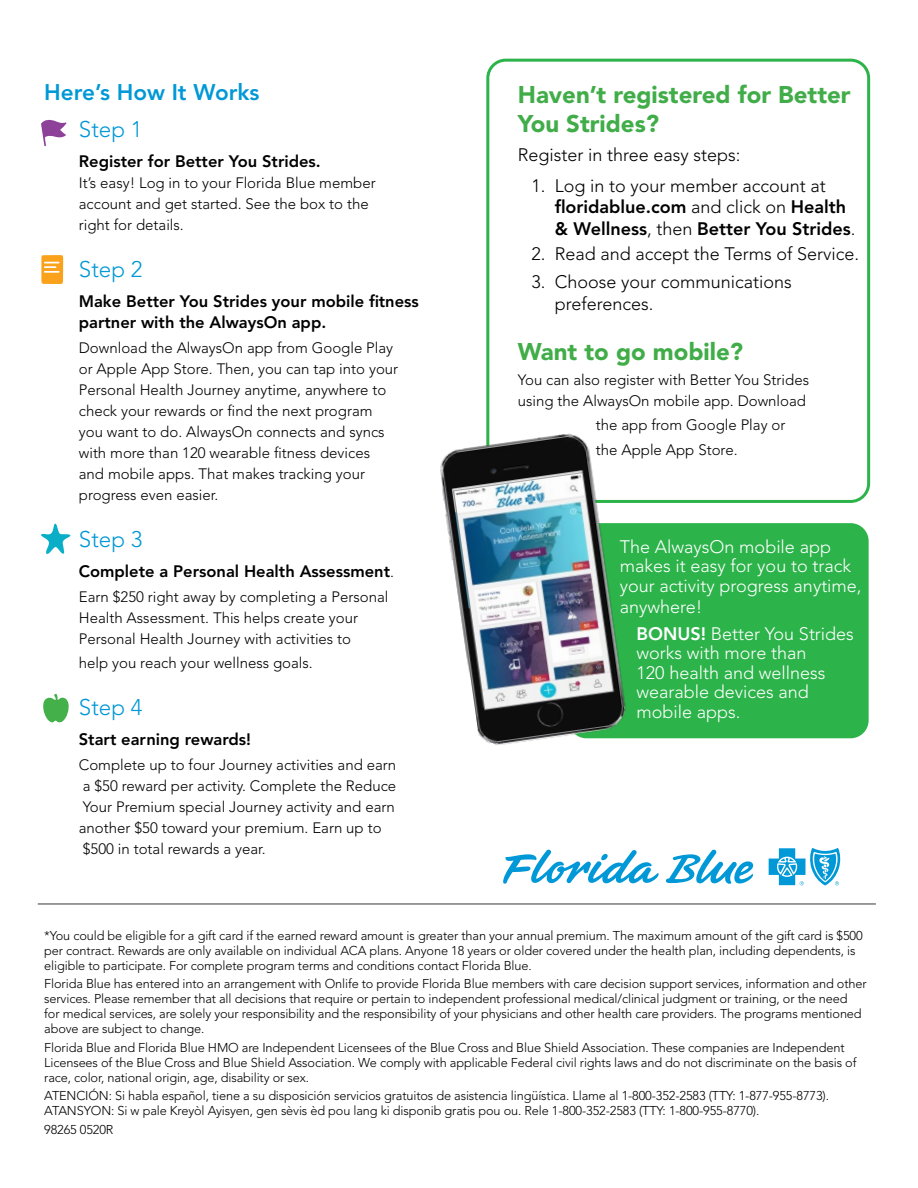
<style>
.page{position:relative;width:918px;height:1188px;background:#fff}
.page>*{position:absolute;margin:0;border:0;box-sizing:border-box;transform-origin:0 0}
.t1{font:900 24px "Avenir LT Std";color:#41ad49}
.t2{font:300 22.5px "Avenir LT Std";color:#0098d6}
.t3{font:800 22.5px "Avenir LT Std";color:#0098d6}
.t4{font:300 18px/19.5px "Avenir LT Std";color:#fff}
.t5{font:300 18px/21.6px "Avenir LT Std";color:#000}
.t6{font:800 18px/21.6px "Avenir LT Std";color:#000}
.t7{font:800 16.5px/21px "Avenir LT Std";color:#000}
.t8{font:300 15px/21px "Avenir LT Std";color:#000}
.t9{font:300 12.75px/15px "Avenir LT Std";letter-spacing:-.01em;color:#000}
.s1{font-weight:300}
.s2{font-weight:300;font-size:15px}
.s3{font-weight:800}
</style>
<div class="page">
<div style="left:486px;top:59px;width:384px;height:444px;border:3px solid #2cb34a;border-radius:18px"></div>
<div style="left:568px;top:523px;width:301px;height:215px;background:#2cb34a;border-radius:18px"></div>
<svg style="left:503px;top:849px;width:156px;height:35px"></svg>
<svg style="left:666px;top:849px;width:88px;height:35px"></svg>
<svg style="left:769px;top:848px;width:71px;height:38px"></svg>
<hr style="left:38px;top:903px;width:838px;height:2px;background:#77787b">
<svg style="left:41px;top:119px;width:26px;height:27px"></svg>
<svg style="left:41px;top:255px;width:22px;height:29px"></svg>
<svg style="left:41px;top:523px;width:29px;height:31px"></svg>
<svg style="left:43px;top:694px;width:26px;height:29px"></svg>
<img style="left:440px;top:430px;width:192px;height:315px">
<p class="t3" style="left:44px;top:79px;width:217px">Here’s How It Works</p>
<p class="t1" style="left:518px;top:80px;width:334px">Haven’t registered for Better</p>
<p class="t1" style="left:518px;top:109px;width:143px">You Strides?</p>
<p class="t5" style="left:518px;top:144px;width:224px">Register in three easy steps:</p>
<p class="t6" style="left:555px;top:175px;width:302px;text-indent:-23px"><span class="s1">1. Log in to your member account at </span>floridablue.com <span class="s1">and click on</span> Health &amp; Wellness<span class="s1">, then</span> Better You Strides<span class="s1">.</span></p>
<p class="t5" style="left:531px;top:243px;width:329px">2. Read and accept the Terms of Service.</p>
<p class="t5" style="left:555px;top:271px;width:239px;text-indent:-23px">3. Choose your communications preferences.</p>
<p class="t1" style="left:518px;top:337px;width:227px">Want to go mobile?</p>
<p class="t8" style="left:518px;top:369px;width:293px">You can also register with Better You Strides using the AlwaysOn mobile app. Download</p>
<p class="t8" style="left:596px;top:415px;width:191px">the app from Google Play or</p>
<p class="t8" style="left:596px;top:439px;width:143px">the Apple App Store.</p>
<p class="t2" style="left:79px;top:116px;width:65px">Step 1</p>
<p class="t7" style="left:79px;top:151px;width:243px">Register for Better You Strides.</p>
<p class="t8" style="left:79px;top:172px;width:298px">It’s easy! Log in to your Florida Blue member account and get started. See the box to the right for details.</p>
<p class="t2" style="left:79px;top:256px;width:65px">Step 2</p>
<p class="t7" style="left:79px;top:291px;width:342px">Make Better You Strides your mobile fitness partner with the AlwaysOn app.</p>
<p class="t8" style="left:79px;top:337px;width:321px">Download the AlwaysOn app from Google Play or Apple App Store. Then, you can tap into your Personal Health Journey anytime, anywhere to check your rewards or find the next program you want to do. AlwaysOn connects and syncs with more than 120 wearable fitness devices and mobile apps. That makes tracking your progress even easier.</p>
<p class="t2" style="left:79px;top:526px;width:65px">Step 3</p>
<p class="t7" style="left:79px;top:561px;width:317px">Complete a Personal Health Assessment<span class="s2">.</span></p>
<p class="t8" style="left:79px;top:586px;width:311px">Earn $250 right away by completing a Personal<br>Health Assessment. This helps create your<br>Personal Health Journey with activities to</p>
<p class="t8" style="left:79px;top:652px;width:236px">help you reach your wellness goals.</p>
<p class="t2" style="left:79px;top:694px;width:65px">Step 4</p>
<p class="t7" style="left:79px;top:729px;width:174px">Start earning rewards!</p>
<p class="t8" style="left:79px;top:754px;width:319px">Complete up to four Journey activities and earn a $50 reward per activity. Complete the Reduce Your Premium special Journey activity and earn another $50 toward your premium. Earn up to $500 in total rewards a year.</p>
<p class="t4" style="left:620px;top:537px;width:243px">The AlwaysOn mobile app makes it easy for you to track your activity progress anytime,</p>
<p class="t4" style="left:620px;top:597px;width:84px">anywhere!</p>
<p class="t4" style="left:637px;top:624px;width:219px"><span class="s3">BONUS!</span> Better You Strides</p>
<p class="t4" style="left:637px;top:643px;width:190px">works with more than<br>120 health and wellness wearable devices and mobile apps.</p>
<p class="t9" style="left:44px;top:928px;width:820px">*You could be eligible for a gift card if the earned reward amount is greater than your annual premium. The maximum amount of the gift card is $500 per contract. Rewards are only available on individual ACA plans. Anyone 18 years or older covered under the health plan, including dependents, is eligible to participate. For complete program terms and conditions contact Florida Blue.</p>
<p class="t9" style="left:44px;top:976px;width:824px">Florida Blue has entered into an arrangement with Onlife to provide Florida Blue members with care decision support services, information and other services. Please remember that all decisions that require or pertain to independent professional medical/clinical judgment or training, or the need<br>for medical services, are solely your responsibility and the responsibility of your physicians and other health care providers. The programs mentioned above are subject to change.</p>
<p class="t9" style="left:44px;top:1040px;width:814px">Florida Blue and Florida Blue HMO are Independent Licensees of the Blue Cross and Blue Shield Association. These companies are Independent<br>Licensees of the Blue Cross and Blue Shield Association. We comply with applicable Federal civil rights laws and do not discriminate on the basis of race, color, national origin, age, disability or sex.</p>
<p class="t9" style="left:44px;top:1088px;width:786px">ATENCIÓN: Si habla español, tiene a su disposición servicios gratuitos de asistencia lingüística. Llame al 1-800-352-2583 (TTY: 1-877-955-8773).<br>ATANSYON: Si w pale Kreyòl Ayisyen, gen sèvis èd pou lang ki disponib gratis pou ou. Rele 1-800-352-2583 (TTY: 1-800-955-8770).</p>
<p class="t9" style="left:44px;top:1122px;width:71px">98265 0520R</p>
</div>
